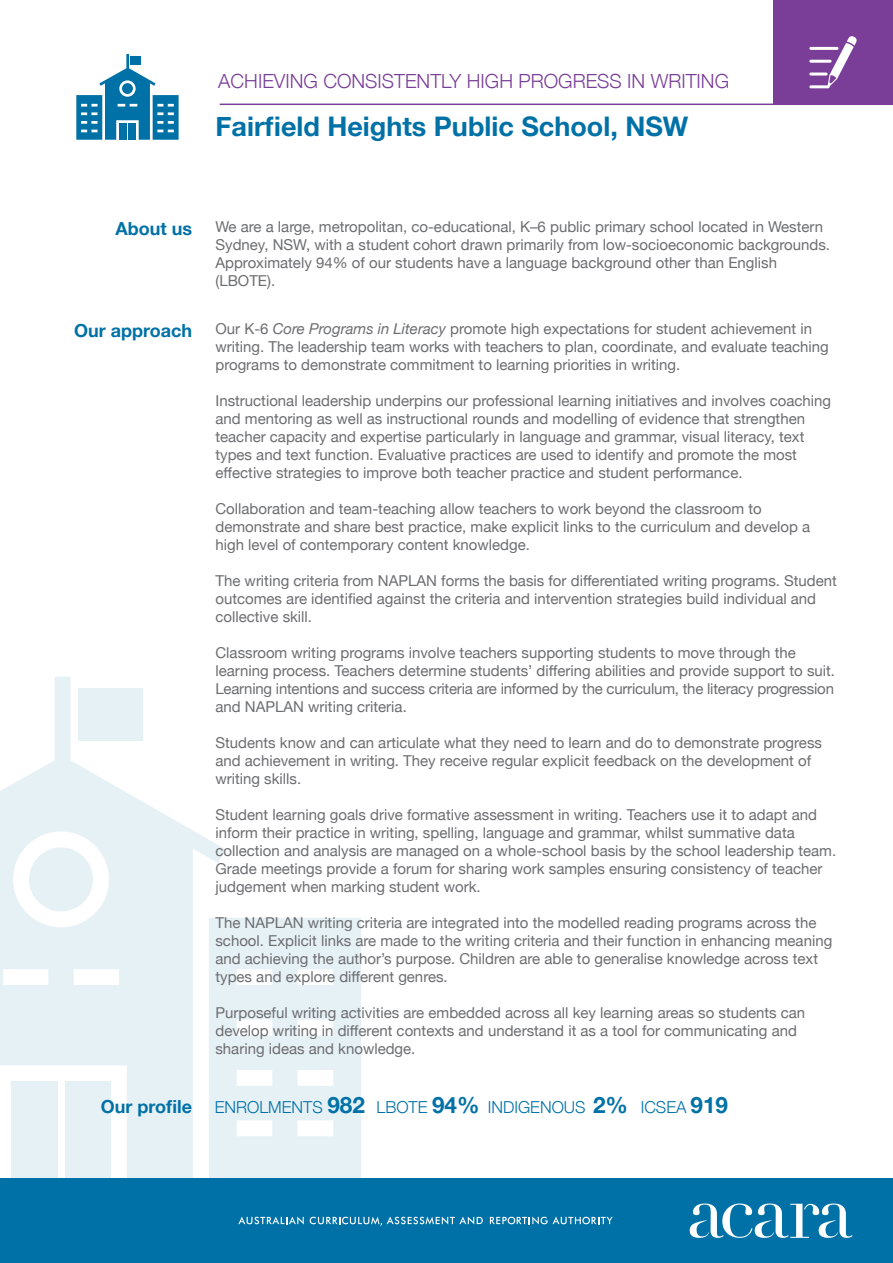
<style>
.page{position:relative;width:893px;height:1263px;background:#fff}
.page>*{position:absolute;margin:0;border:0;box-sizing:border-box;transform-origin:0 0}
.t1{font:700 27px "Helvetica Neue";color:#0071a7}
.t2{font:300 19.5px "Helvetica Neue";color:#7a3e98}
.t3{font:700 18px "Helvetica Neue";color:#0071a7}
.t4{font:300 16.5px "Helvetica Neue";color:#0071a7}
.Body_text{font:15px/18px "Helvetica Neue";color:#6c6d70}
.s1{font-style:italic}
.s2{font-weight:700;font-size:22.5px}
</style>
<div class="page">
<svg style="left:0;top:677px;width:226px;height:501px;fill:#e6f1f6"></svg>
<svg style="left:209px;top:918px;width:152px;height:260px;background:#e8f2f7"></svg>
<svg style="left:76px;top:54px;width:103px;height:86px"></svg>
<hr style="left:220px;top:104px;width:673px;height:1px;background:#7a3e98">
<div style="left:774px;top:0;width:119px;height:104px;background:#7a3e98"></div>
<svg style="left:827px;top:36px;width:30px;height:50px"></svg>
<hr style="left:809px;top:47px;width:29px;height:3px;background:#fff;border-radius:2px">
<hr style="left:809px;top:60px;width:23px;height:3px;background:#fff;border-radius:2px">
<hr style="left:809px;top:85px;width:21px;height:3px;background:#fff;border-radius:2px">
<hr style="left:809px;top:73px;width:19px;height:3px;background:#fff;border-radius:2px">
<div style="left:0;top:1179px;width:893px;height:84px;background:#0071a7"></div>
<svg style="left:690px;top:1203px;width:163px;height:35px"></svg>
<svg style="left:490px;top:1216px;width:123px;height:8px"></svg>
<svg style="left:238px;top:1216px;width:66px;height:8px"></svg>
<svg style="left:310px;top:1216px;width:173px;height:10px"></svg>
<h2 class="t2" style="left:218px;top:65px;width:512px">ACHIEVING CONSISTENTLY HIGH PROGRESS IN WRITING</h2>
<p class="t1" style="left:216px;top:105px;width:474px">Fairfield Heights Public School, NSW</p>
<p class="t3" style="left:116px;top:215px;width:78px">About us</p>
<p class="t3" style="left:74px;top:316px;width:120px">Our approach</p>
<p class="Body_text" style="left:215px;top:218px;width:616px">We are a large, metropolitan, co-educational, K–6 public primary school located in Western<br>Sydney, NSW, with a student cohort drawn primarily from low-socioeconomic backgrounds.<br>Approximately 94% of our students have a language background other than English</p>
<p class="Body_text" style="left:215px;top:272px;width:61px">(LBOTE).</p>
<p class="Body_text" style="left:215px;top:320px;width:615px">Our K-6 <span class="s1">Core Programs in Literacy</span> promote high expectations for student achievement in writing. The leadership team works with teachers to plan, coordinate, and evaluate teaching programs to demonstrate commitment to learning priorities in writing.</p>
<p class="Body_text" style="left:215px;top:392px;width:617px">Instructional leadership underpins our professional learning initiatives and involves coaching and mentoring as well as instructional rounds and modelling of evidence that strengthen teacher capacity and expertise particularly in language and grammar, visual literacy, text types and text function. Evaluative practices are used to identify and promote the most effective strategies to improve both teacher practice and student performance.</p>
<p class="Body_text" style="left:215px;top:500px;width:596px">Collaboration and team-teaching allow teachers to work beyond the classroom to demonstrate and share best practice, make explicit links to the curriculum and develop a high level of contemporary content knowledge.</p>
<p class="Body_text" style="left:215px;top:572px;width:623px">The writing criteria from NAPLAN forms the basis for differentiated writing programs. Student outcomes are identified against the criteria and intervention strategies build individual and collective skill.</p>
<p class="Body_text" style="left:215px;top:644px;width:621px">Classroom writing programs involve teachers supporting students to move through the learning process. Teachers determine students’ differing abilities and provide support to suit.<br>Learning intentions and success criteria are informed by the curriculum, the literacy progression and NAPLAN writing criteria.</p>
<p class="Body_text" style="left:215px;top:734px;width:608px">Students know and can articulate what they need to learn and do to demonstrate progress and achievement in writing. They receive regular explicit feedback on the development of writing skills.</p>
<p class="Body_text" style="left:215px;top:806px;width:622px">Student learning goals drive formative assessment in writing. Teachers use it to adapt and inform their practice in writing, spelling, language and grammar, whilst summative data collection and analysis are managed on a whole-school basis by the school leadership team.<br>Grade meetings provide a forum for sharing work samples ensuring consistency of teacher judgement when marking student work.</p>
<p class="Body_text" style="left:215px;top:914px;width:618px">The NAPLAN writing criteria are integrated into the modelled reading programs across the school. Explicit links are made to the writing criteria and their function in enhancing meaning and achieving the author’s purpose. Children are able to generalise knowledge across text types and explore different genres.</p>
<p class="Body_text" style="left:215px;top:1004px;width:591px">Purposeful writing activities are embedded across all key learning areas so students can develop writing in different contexts and understand it as a tool for communicating and sharing ideas and knowledge.</p>
<p class="t3" style="left:101px;top:1092px;width:93px">Our profile</p>
<p class="t4" style="left:215px;top:1094px;width:515px">ENROLMENTS <span class="s2">982</span> LBOTE <span class="s2">94%</span> INDIGENOUS <span class="s2">2%</span> ICSEA <span class="s2">919</span></p>
</div>
